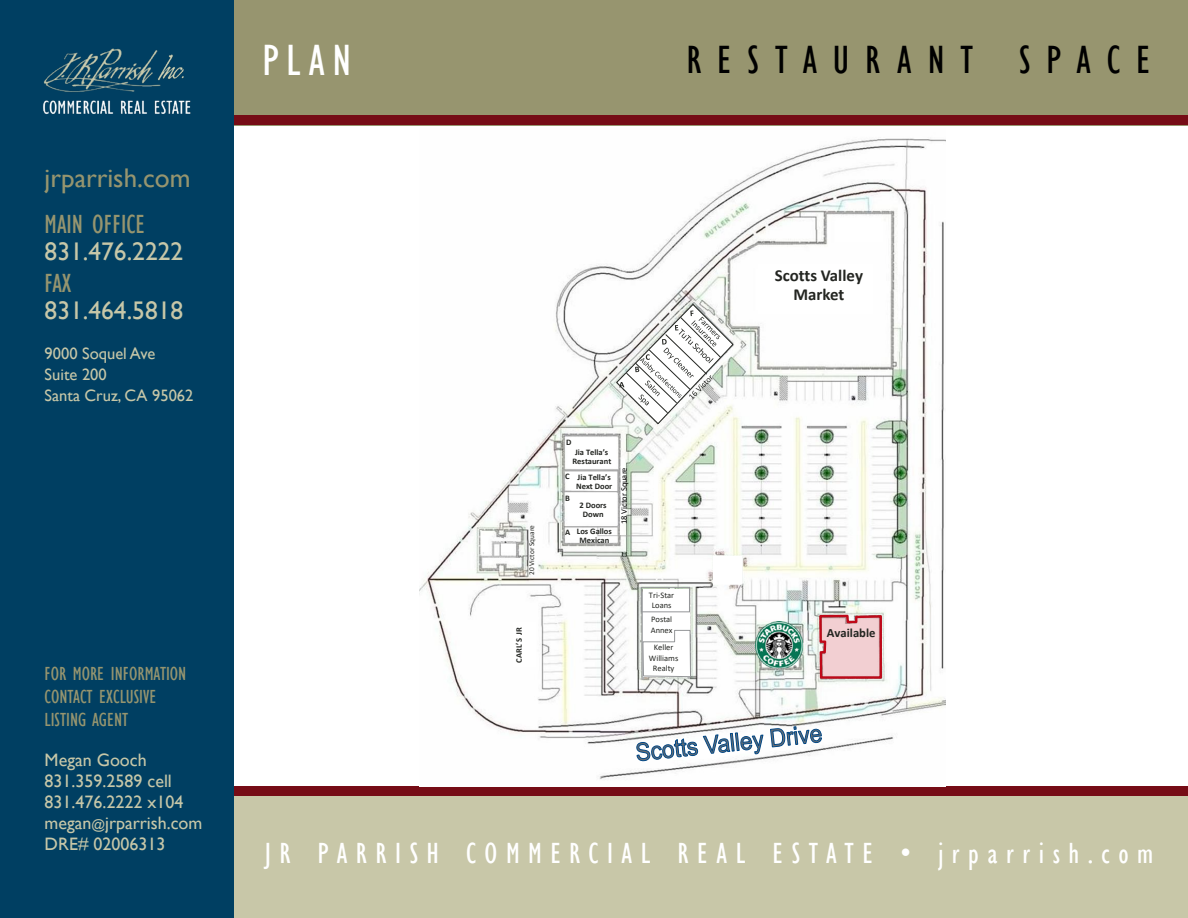
<style>
.page{position:relative;width:1188px;height:918px;background:#fff}
.page>*{position:absolute;margin:0;border:0;box-sizing:border-box;transform-origin:0 0}
.t1{font:condensed 45px "Gill Sans";color:#fff}
.t2{font:condensed 40.5px "Gill Sans";letter-spacing:.39em;color:#000}
.t3{font:condensed 30px "Gill Sans";letter-spacing:.285em;color:#fff}
.t4{font:27px "Gill Sans";color:#96956f}
.t5{font:condensed 27px "Gill Sans";color:#96956f}
.t6{font:25.5px "Gill Sans";color:#c7c7a8}
.t7{font:condensed 19.5px/23.4px "Gill Sans";color:#96956f}
.t8{font:18px/21px "Gill Sans";color:#c7c7a8}
.t9{font:700 16.8px/18.5px "Calibri";color:#232521;text-align:center}
.t10{font:16.5px/21px "Gill Sans";color:#c7c7a8}
.t11{font:700 12.6px "Calibri";color:#232521}
.t12{font:700 8.55px/9.3px "Calibri";color:#232521;text-align:center}
.t13{font:8.55px/10.4px "Calibri";letter-spacing:-.005em;color:#232521;text-align:center}
.t14{font:8.55px "Calibri";letter-spacing:-.005em;color:#000}
.t15{font:7.35px "Calibri";letter-spacing:-.005em;color:#232521}
.s1{font-size:13.5px}
</style>
<div class="page">
<div style="left:0;top:791px;width:1188px;height:127px;background:#c8c7a8"></div>
<div style="left:159px;top:786px;width:1029px;height:10px;background:#760c16"></div>
<div style="left:186px;top:0;width:1002px;height:125px;background:#97956f"></div>
<div style="left:158px;top:115px;width:1030px;height:10px;background:#760c16"></div>
<div style="left:0;top:0;width:233px;height:918px;background:#003f62"></div>
<img style="left:43px;top:48px;width:148px;height:66px">
<img style="left:419px;top:138px;width:527px;height:641px">
<hr style="left:688px;top:592px;width:2px;height:87px;background:#b1b3b5">
<hr style="left:642px;top:592px;width:2px;height:87px;background:#b1b3b5">
<svg style="left:636px;top:726px;width:186px;height:43px"></svg>
<div style="left:514px;top:622px;width:22px;height:45px;background:#fff"></div>
<div style="left:643px;top:589px;width:47px;height:87px;background:#fff"></div>
<img style="left:756px;top:622px;width:47px;height:46px">
<div style="left:714px;top:557px;width:28px;height:27px;background:#fff"></div>
<svg style="left:818px;top:614px;width:65px;height:66px;background:#e6b2b6"></svg>
<div style="left:641px;top:587px;width:49px;height:25px;border:1px solid #949698"></div>
<svg style="left:642px;top:630px;width:49px;height:47px"></svg>
<svg style="left:616px;top:303px;width:118px;height:122px"></svg>
<h3 class="t4" style="left:45px;top:162px;width:148px">jrparrish.com</h3>
<h3 class="t5" style="left:45px;top:209px;width:102px">MAIN OFFICE</h3>
<h3 class="t6" style="left:45px;top:236px;width:140px">831.476.2222</h3>
<h3 class="t5" style="left:45px;top:267px;width:28px">FAX</h3>
<h3 class="t6" style="left:45px;top:295px;width:140px">831.464.5818</h3>
<h3 class="t10" style="left:45px;top:342px;width:150px">9000 Soquel Ave<br>Suite 200<br>Santa Cruz, CA 95062</h3>
<h3 class="t7" style="left:45px;top:662px;width:143px">FOR MORE INFORMATION<br>CONTACT EXCLUSIVE<br>LISTING AGENT</h3>
<h3 class="t8" style="left:45px;top:749px;width:159px">Megan Gooch<br>831.359.2589 cell<br>831.476.2222 x104 megan<span class="s1">@</span>jrparrish.com<br>DRE# 02006313</h3>
<h1 class="t1" style="left:262px;top:33px;width:91px">PLAN</h1>
<h2 class="t2" style="left:686px;top:36px;width:466px">RESTAURANT SPACE</h2>
<p class="t15" style="left:527px;top:575px;width:51px;rotate:-90deg">20 Victor Square</p>
<p class="t12" style="left:514px;top:663px;width:37px;rotate:-90deg">CARL’S JR</p>
<p class="t12" style="left:566px;top:437px;width:7px">D</p>
<p class="t12" style="left:565px;top:472px;width:6px">C</p>
<p class="t12" style="left:565px;top:493px;width:6px">B</p>
<p class="t12" style="left:565px;top:528px;width:7px">A</p>
<p class="t12" style="left:572px;top:448px;width:40px">Jia Tella’s<br>Restaurant</p>
<p class="t12" style="left:576px;top:472px;width:38px;text-align:left">Jia Tella’s<br>Next Door</p>
<p class="t12" style="left:580px;top:500px;width:29px">2 Doors<br>Down</p>
<p class="t12" style="left:577px;top:526px;width:37px">Los Gallos<br>Mexican</p>
<p class="t14" style="left:618px;top:524px;width:58px;rotate:-90deg">18 Victor Square</p>
<p class="t13" style="left:649px;top:590px;width:27px">Tri-Star<br>Loans</p>
<p class="t13" style="left:649px;top:642px;width:31px">Keller<br>Williams<br>Realty</p>
<p class="t13" style="left:651px;top:614px;width:23px;text-align:left">Postal<br>Annex</p>
<h3 class="t9" style="left:775px;top:266px;width:90px">Scotts Valley<br>Market</h3>
<h3 class="t11" style="left:827px;top:624px;width:50px">Available</h3>
<h3 class="t3" style="left:265px;top:835px;width:890px">JR PARRISH COMMERCIAL REAL ESTATE • jrparrish.com</h3>
</div>
